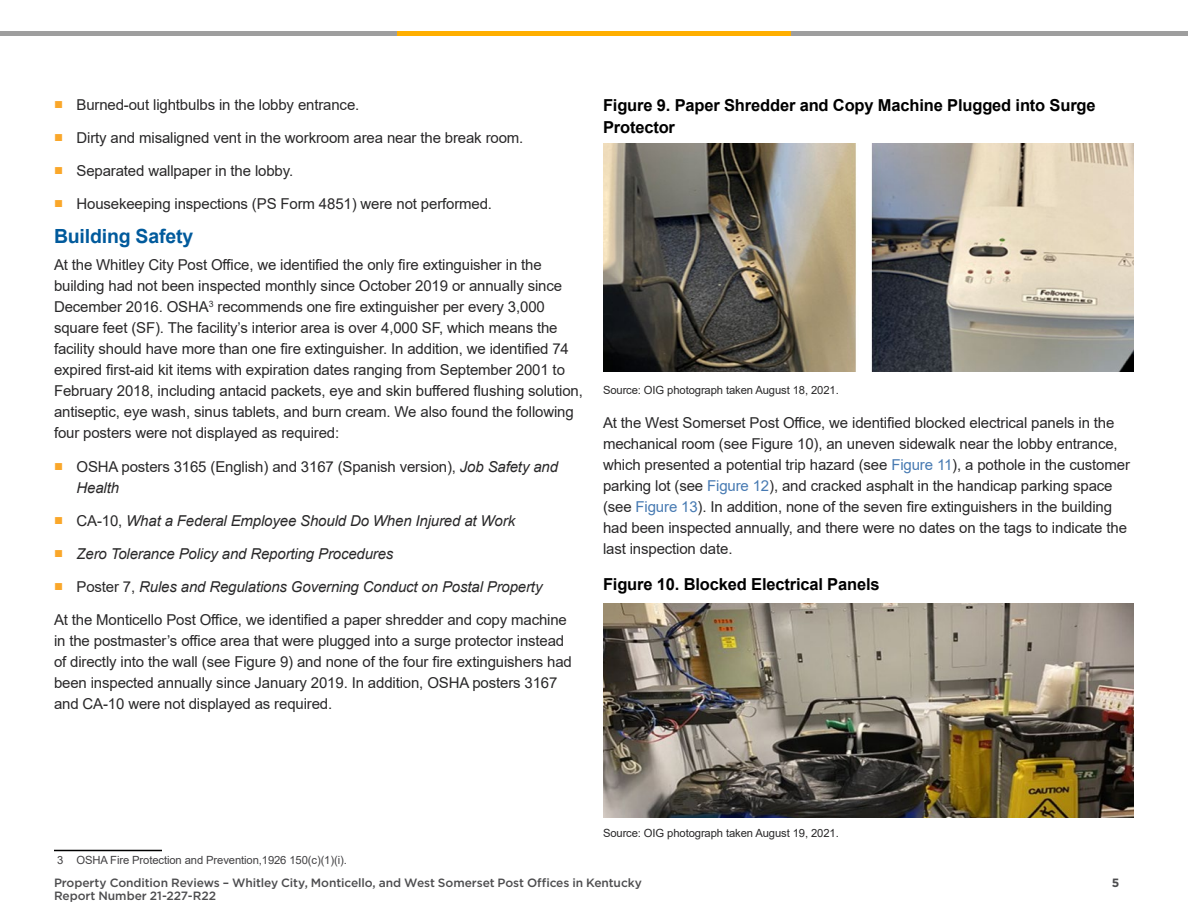
<style>
.page{position:relative;width:1188px;height:918px;background:#fff}
.page>*{position:absolute;margin:0;border:0;box-sizing:border-box;transform-origin:0 0}
.t1{font:700 19.5px "Arial";letter-spacing:-.01em;color:#005a9c}
.t2{font:700 16.5px/21.8px "Arial";letter-spacing:-.01em;color:#000}
.t3{font:15px/21px "Arial";letter-spacing:-.01em;color:#292829}
.t4{font:italic 15px "Arial";letter-spacing:-.01em;color:#292829}
.t5{font:500 12px/13.5px "Gotham";letter-spacing:-.01em;color:#4d4d4f}
.t6{font:700 12px "Gotham";color:#4d4d4f}
.t7{font:11.25px "Arial";letter-spacing:-.01em;color:#292829}
.t8{font:11.25px "Arial";letter-spacing:-.01em;color:#414042}
.s1{color:#faa72a}
.s2{font-style:italic}
.s3{font-style:normal;color:#faa72a}
.s4{font-style:normal}
.s5{color:#477ab2}
</style>
<div class="page">
<hr style="left:54px;top:850px;width:108px;height:1px;background:#000">
<img style="left:603px;top:143px;width:531px;height:229px">
<img style="left:603px;top:603px;width:531px;height:215px">
<hr style="left:0;top:32px;width:1188px;height:4px;background:#9e9e9e">
<hr style="left:397px;top:32px;width:394px;height:4px;background:#ffaf00">
<p class="t3" style="left:54px;top:94px;width:307px"><span class="s1">■</span> Burned-out lightbulbs in the lobby entrance.</p>
<p class="t3" style="left:54px;top:127px;width:471px"><span class="s1">■</span> Dirty and misaligned vent in the workroom area near the break room.</p>
<p class="t3" style="left:54px;top:160px;width:241px"><span class="s1">■</span> Separated wallpaper in the lobby.</p>
<p class="t3" style="left:54px;top:193px;width:440px"><span class="s1">■</span> Housekeeping inspections (PS Form 4851) were not performed.</p>
<h1 class="t1" style="left:54px;top:222px;width:141px">Building Safety</h1>
<p class="t3" style="left:54px;top:254px;width:530px">At the Whitley City Post Office, we identified the only fire extinguisher in the building had not been inspected monthly since October 2019 or annually since December 2016. OSHA<sup>3</sup> recommends one fire extinguisher per every 3,000 square feet (SF). The facility’s interior area is over 4,000 SF, which means the facility should have more than one fire extinguisher. In addition, we identified 74 expired first-aid kit items with expiration dates ranging from September 2001 to February 2018, including antacid packets, eye and skin buffered flushing solution, antiseptic, eye wash, sinus tablets, and burn cream. We also found the following four posters were not displayed as required:</p>
<p class="t3" style="left:76px;top:456px;width:483px;text-indent:-22px"><span class="s1">■</span> OSHA posters 3165 (English) and 3167 (Spanish version), <span class="s2">Job Safety and<br>Health</span></p>
<p class="t4" style="left:54px;top:511px;width:463px"><span class="s3">■</span> <span class="s4">CA-10,</span> What a Federal Employee Should Do When Injured at Work</p>
<p class="t4" style="left:54px;top:544px;width:341px"><span class="s3">■</span> Zero Tolerance Policy and Reporting Procedures</p>
<p class="t4" style="left:54px;top:577px;width:490px"><span class="s3">■</span> <span class="s4">Poster 7,</span> Rules and Regulations Governing Conduct on Postal Property</p>
<p class="t3" style="left:54px;top:609px;width:519px">At the Monticello Post Office, we identified a paper shredder and copy machine in the postmaster’s office area that were plugged into a surge protector instead of directly into the wall (see Figure 9) and none of the four fire extinguishers had been inspected annually since January 2019. In addition, OSHA posters 3167 and CA-10 were not displayed as required.</p>
<p class="t2" style="left:603px;top:95px;width:494px">Figure 9. Paper Shredder and Copy Machine Plugged into Surge<br>Protector</p>
<p class="t7" style="left:603px;top:382px;width:237px">Source: OIG photograph taken August 18, 2021.</p>
<p class="t3" style="left:603px;top:412px;width:529px">At the West Somerset Post Office, we identified blocked electrical panels in the mechanical room (see Figure 10), an uneven sidewalk near the lobby entrance, which presented a potential trip hazard (see <span class="s5">Figure 11</span>), a pothole in the customer parking lot (see <span class="s5">Figure 12</span>), and cracked asphalt in the handicap parking space (see <span class="s5">Figure 13</span>). In addition, none of the seven fire extinguishers in the building had been inspected annually, and there were no dates on the tags to indicate the last inspection date.</p>
<p class="t2" style="left:603px;top:573px;width:278px">Figure 10. Blocked Electrical Panels</p>
<p class="t7" style="left:603px;top:825px;width:237px">Source: OIG photograph taken August 19, 2021.</p>
<p class="t5" style="left:54px;top:875px;width:590px">Property Condition Reviews – Whitley City, Monticello, and West Somerset Post Offices in Kentucky<br>Report Number 21-227-R22</p>
<p class="t6" style="left:1112px;top:875px;width:9px">5</p>
<p class="t8" style="left:57px;top:852px;width:291px">3 OSHA Fire Protection and Prevention,1926 150(c)(1)(i).</p>
</div>
